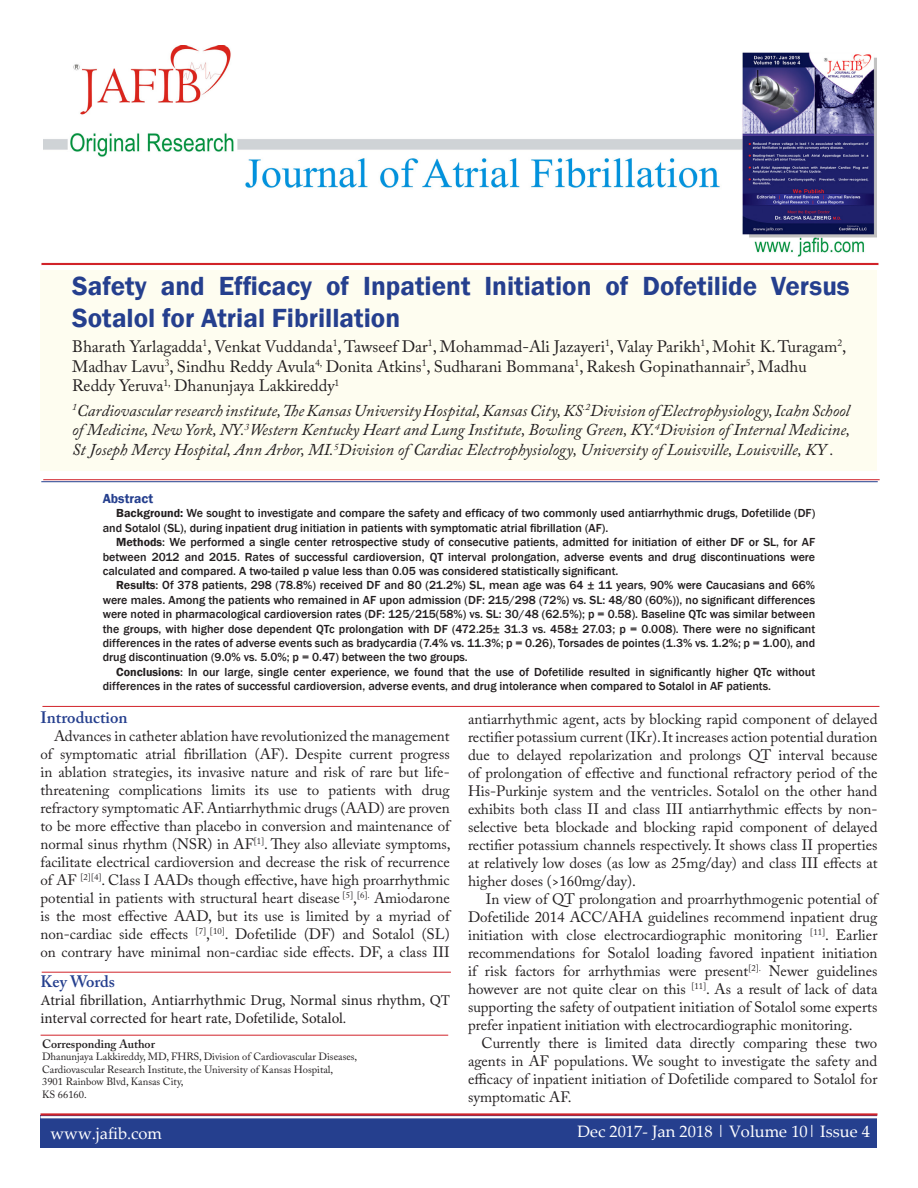
<style>
.page{position:relative;width:918px;height:1188px;background:#fff}
.page>*{position:absolute;margin:0;border:0;box-sizing:border-box;transform-origin:0 0}
._05_Article_Title{font:600 27px/32.4px "Franklin Gothic";color:#253f8e}
._07_Author_Affiliati{font:italic 16.5px/19.8px "Adobe Caslon Pro";color:#231f20;text-align:justify}
._06_Author_block{font:16.5px/19.8px "Adobe Caslon Pro";color:#231f20}
.white_header_for_blu{font:16.5px "Palatino Linotype";color:#fff}
._11_Body_Header{font:600 16.5px "Adobe Caslon Pro";color:#253f8e}
._10_Body_Text{font:15px/18px "Adobe Caslon Pro";color:#231f20;text-align:justify}
.t1{font:15px/18px "Minion Pro";color:#231f20}
._08_Abstract_Header{font:600 13.5px "Franklin Gothic";color:#253f8e}
._09_Abstract_Body{font:500 12px/14.4px "Franklin Gothic";color:#231f20}
._13_small_text_for_h{font:600 12px "Adobe Caslon Pro";color:#231f20}
._13_small_text_for_h-2{font:10.5px "Adobe Caslon Pro";color:#231f20}
.s1{font-weight:600}
</style>
<div class="page">
<div style="left:40px;top:270px;width:838px;height:200px;background:#fefdf0"></div>
<hr style="left:42px;top:706px;width:837px;height:1px;background:#d1232a">
<hr style="left:43px;top:479px;width:837px;height:1px;background:#d1232a">
<hr style="left:41px;top:481px;width:837px;height:1px;background:#253f8e">
<hr style="left:41px;top:1035px;width:407px;height:1px;background:#d1232a">
<hr style="left:42px;top:972px;width:409px;height:1px;background:#d1232a">
<div style="left:40px;top:1115px;width:838px;height:33px;background:#253f8e"></div>
<hr style="left:40px;top:1113px;width:838px;height:3px;background:#d1232a">
<hr style="left:40px;top:1116px;width:838px;height:2px;background:#fff">
<hr style="left:41px;top:263px;width:837px;height:2px;background:#d1232a">
<img style="left:43px;top:46px;width:833px;height:210px">
<p class="_05_Article_Title" style="left:72px;top:270px;width:779px">Safety and Efficacy of Inpatient Initiation of Dofetilide Versus<br>Sotalol for Atrial Fibrillation</p>
<p class="_06_Author_block" style="left:72px;top:336px;width:776px">Bharath Yarlagadda<sup>1</sup>, Venkat Vuddanda<sup>1</sup>, Tawseef Dar<sup>1</sup>, Mohammad-Ali Jazayeri<sup>1</sup>, Valay Parikh<sup>1</sup>, Mohit K. Turagam<sup>2</sup>,<br>Madhav Lavu<sup>3</sup>, Sindhu Reddy Avula<sup>4,</sup> Donita Atkins<sup>1</sup>, Sudharani Bommana<sup>1</sup>, Rakesh Gopinathannair<sup>5</sup>, Madhu<br>Reddy Yeruva<sup>1,</sup> Dhanunjaya Lakkireddy<sup>1</sup></p>
<p class="_07_Author_Affiliati" style="left:72px;top:400px;width:780px"><sup>1</sup>Cardiovascular research institute, The Kansas University Hospital, Kansas City, KS<sup>.2</sup>Division of Electrophysiology, Icahn School of Medicine, New York, NY.<sup>3</sup>Western Kentucky Heart and Lung Institute, Bowling Green, KY.<sup>4</sup>Division of Internal Medicine, St Joseph Mercy Hospital, Ann Arbor, MI.<sup>5</sup>Division of Cardiac Electrophysiology, University of Louisville, Louisville, KY .</p>
<p class="_08_Abstract_Header" style="left:103px;top:490px;width:52px">Abstract</p>
<p class="_09_Abstract_Body" style="left:103px;top:506px;width:714px;text-indent:14px"><span class="s1">Background:</span> We sought to investigate and compare the safety and efficacy of two commonly used antiarrhythmic drugs, Dofetilide (DF) and Sotalol (SL), during inpatient drug initiation in patients with symptomatic atrial fibrillation (AF).</p>
<p class="_09_Abstract_Body" style="left:103px;top:535px;width:714px;text-align:justify;text-indent:14px"><span class="s1">Methods</span>: We performed a single center retrospective study of consecutive patients, admitted for initiation of either DF or SL, for AF between 2012 and 2015. Rates of successful cardioversion, QT interval prolongation, adverse events and drug discontinuations were calculated and compared. A two-tailed p value less than 0.05 was considered statistically significant.</p>
<p class="_09_Abstract_Body" style="left:103px;top:578px;width:714px;text-align:justify;text-indent:14px"><span class="s1">Results</span>: Of 378 patients, 298 (78.8%) received DF and 80 (21.2%) SL, mean age was 64 ± 11 years, 90% were Caucasians and 66% were males. Among the patients who remained in AF upon admission (DF: 215/298 (72%) vs. SL: 48/80 (60%)), no significant differences were noted in pharmacological cardioversion rates (DF: 125/215(58%) vs. SL: 30/48 (62.5%); p = 0.58). Baseline QTc was similar between the groups, with higher dose dependent QTc prolongation with DF (472.25± 31.3 vs. 458± 27.03; p = 0.008). There were no significant differences in the rates of adverse events such as bradycardia (7.4% vs. 11.3%; p = 0.26), Torsades de pointes (1.3% vs. 1.2%; p = 1.00), and drug discontinuation (9.0% vs. 5.0%; p = 0.47) between the two groups.</p>
<p class="_09_Abstract_Body" style="left:103px;top:665px;width:714px;text-indent:14px"><span class="s1">Conclusions</span>: In our large, single center experience, we found that the use of Dofetilide resulted in significantly higher QTc without differences in the rates of successful cardioversion, adverse events, and drug intolerance when compared to Sotalol in AF patients.</p>
<p class="_11_Body_Header" style="left:40px;top:707px;width:89px">Introduction</p>
<p class="_10_Body_Text" style="left:40px;top:727px;width:412px;text-indent:14px">Advances in catheter ablation have revolutionized the management of symptomatic atrial fibrillation (AF). Despite current progress in ablation strategies, its invasive nature and risk of rare but life&shy;threatening complications limits its use to patients with drug refractory symptomatic AF. Antiarrhythmic drugs (AAD) are proven to be more effective than placebo in conversion and maintenance of normal sinus rhythm (NSR) in AF<sup>[1]</sup>. They also alleviate symptoms, facilitate electrical cardioversion and decrease the risk of recurrence of AF <sup>[2][4]</sup>. Class I AADs though effective, have high proarrhythmic potential in patients with structural heart disease <sup>[5]</sup>,<sup>[6].</sup> Amiodarone is the most effective AAD, but its use is limited by a myriad of non-cardiac side effects <sup>[7]</sup>,<sup>[10]</sup>. Dofetilide (DF) and Sotalol (SL) on contrary have minimal non-cardiac side effects. DF, a class III</p>
<p class="_11_Body_Header" style="left:41px;top:972px;width:76px">Key Words</p>
<p class="t1" style="left:41px;top:992px;width:411px">Atrial fibrillation, Antiarrhythmic Drug, Normal sinus rhythm, QT interval corrected for heart rate, Dofetilide, Sotalol.</p>
<p class="_13_small_text_for_h" style="left:42px;top:1036px;width:114px">Corresponding Author</p>
<p class="_13_small_text_for_h-2" style="left:42px;top:1050px;width:317px">Dhanunjaya Lakkireddy, MD, FHRS, Division of Cardiovascular Diseases,</p>
<p class="_13_small_text_for_h-2" style="left:42px;top:1063px;width:293px">Cardiovascular Research Institute, the University of Kansas Hospital,</p>
<p class="_13_small_text_for_h-2" style="left:42px;top:1076px;width:143px">3901 Rainbow Blvd, Kansas City,</p>
<p class="_13_small_text_for_h-2" style="left:42px;top:1088px;width:46px">KS 66160.</p>
<p class="_10_Body_Text" style="left:468px;top:710px;width:411px">antiarrhythmic agent, acts by blocking rapid component of delayed rectifier potassium current (IKr). It increases action potential duration due to delayed repolarization and prolongs QT interval because of prolongation of effective and functional refractory period of the His-Purkinje system and the ventricles. Sotalol on the other hand exhibits both class II and class III antiarrhythmic effects by non&shy;selective beta blockade and blocking rapid component of delayed rectifier potassium channels respectively. It shows class II properties at relatively low doses (as low as 25mg/day) and class III effects at higher doses (&gt;160mg/day).</p>
<p class="_10_Body_Text" style="left:468px;top:890px;width:411px;text-indent:18px">In view of QT prolongation and proarrhythmogenic potential of Dofetilide 2014 ACC/AHA guidelines recommend inpatient drug initiation with close electrocardiographic monitoring <sup>[11]</sup>. Earlier recommendations for Sotalol loading favored inpatient initiation if risk factors for arrhythmias were present<sup>[2].</sup> Newer guidelines however are not quite clear on this <sup>[11]</sup>. As a result of lack of data supporting the safety of outpatient initiation of Sotalol some experts prefer inpatient initiation with electrocardiographic monitoring.</p>
<p class="_10_Body_Text" style="left:468px;top:1034px;width:411px;text-indent:14px">Currently there is limited data directly comparing these two agents in AF populations. We sought to investigate the safety and efficacy of inpatient initiation of Dofetilide compared to Sotalol for symptomatic AF.</p>
<p class="white_header_for_blu" style="left:51px;top:1122px;width:113px">www.jafib.com</p>
<p class="white_header_for_blu" style="left:577px;top:1120px;width:294px">Dec 2017- Jan 2018 | Volume 10| Issue 4</p>
</div>
